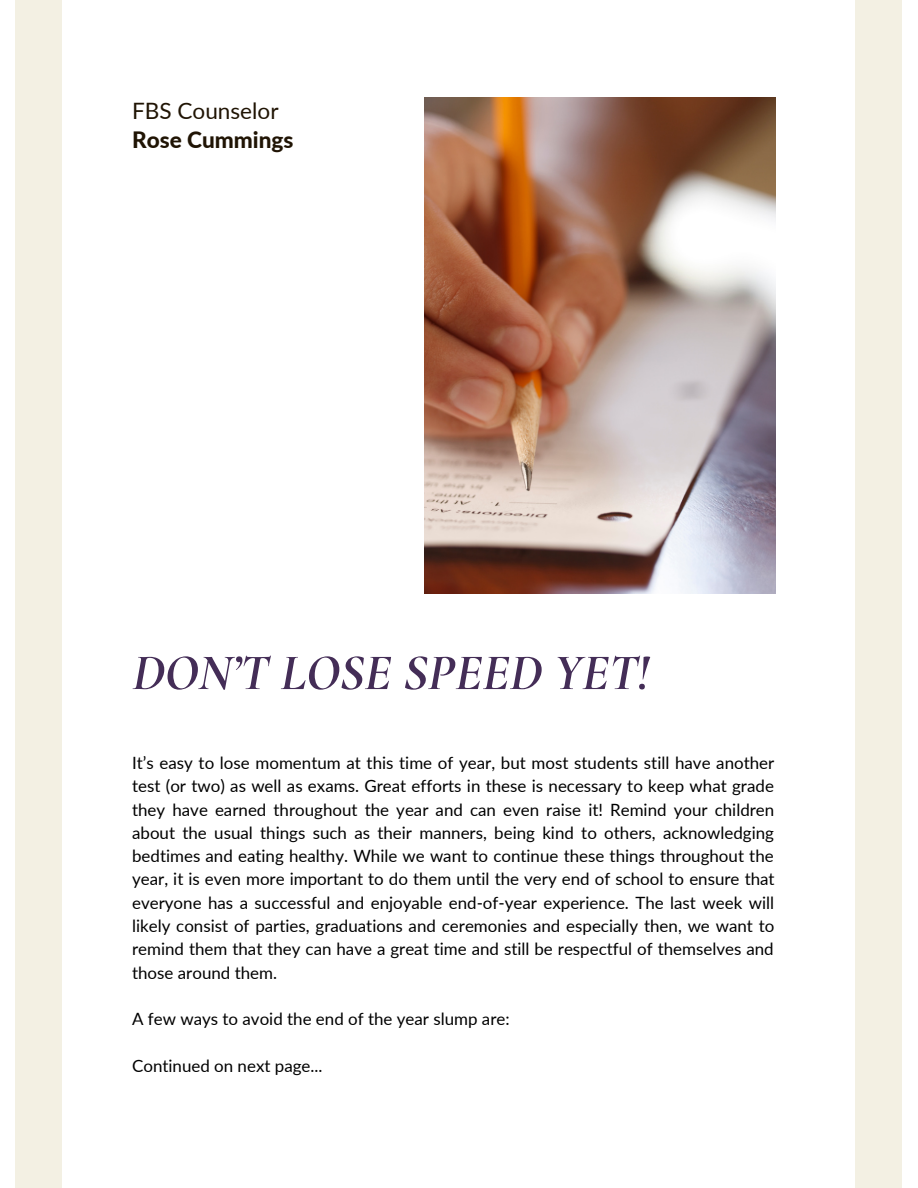
<style>
.page{position:relative;width:918px;height:1188px;background:#fff}
.page>*{position:absolute;margin:0;border:0;box-sizing:border-box;transform-origin:0 0}
.t1{font:italic 700 51.45px "Cormorant Garamond";color:#442d57}
.t2{font:22.5px "Lato";color:#201404}
.t3{font:800 22.5px "Lato";color:#201404}
.t4{font:16.95px/23.2px "Lato";color:#000;text-align:justify}
</style>
<div class="page">
<img style="left:424px;top:98px;width:351px;height:496px">
<div style="left:15px;top:0;width:47px;height:1188px;background:#f3f0e3"></div>
<div style="left:855px;top:0;width:47px;height:1188px;background:#f3f0e3"></div>
<h2 class="t2" style="left:132px;top:97px;width:148px">FBS Counselor</h2>
<h2 class="t3" style="left:132px;top:126px;width:163px">Rose Cummings</h2>
<h1 class="t1" style="left:132px;top:642px;width:518px">DON’T LOSE SPEED YET!</h1>
<p class="t4" style="left:132px;top:751px;width:644px">It’s easy to lose momentum at this time of year, but most students still have another test (or two) as well as exams. Great efforts in these is necessary to keep what grade they have earned throughout the year and can even raise it! Remind your children about the usual things such as their manners, being kind to others, acknowledging bedtimes and eating healthy. While we want to continue these things throughout the year, it is even more important to do them until the very end of school to ensure that everyone has a successful and enjoyable end-of-year experience. The last week will likely consist of parties, graduations and ceremonies and especially then, we want to remind them that they can have a great time and still be respectful of themselves and those around them.</p>
<p class="t4" style="left:132px;top:1007px;width:379px">A few ways to avoid the end of the year slump are:</p>
<p class="t4" style="left:132px;top:1053px;width:192px">Continued on next page...</p>
</div>
